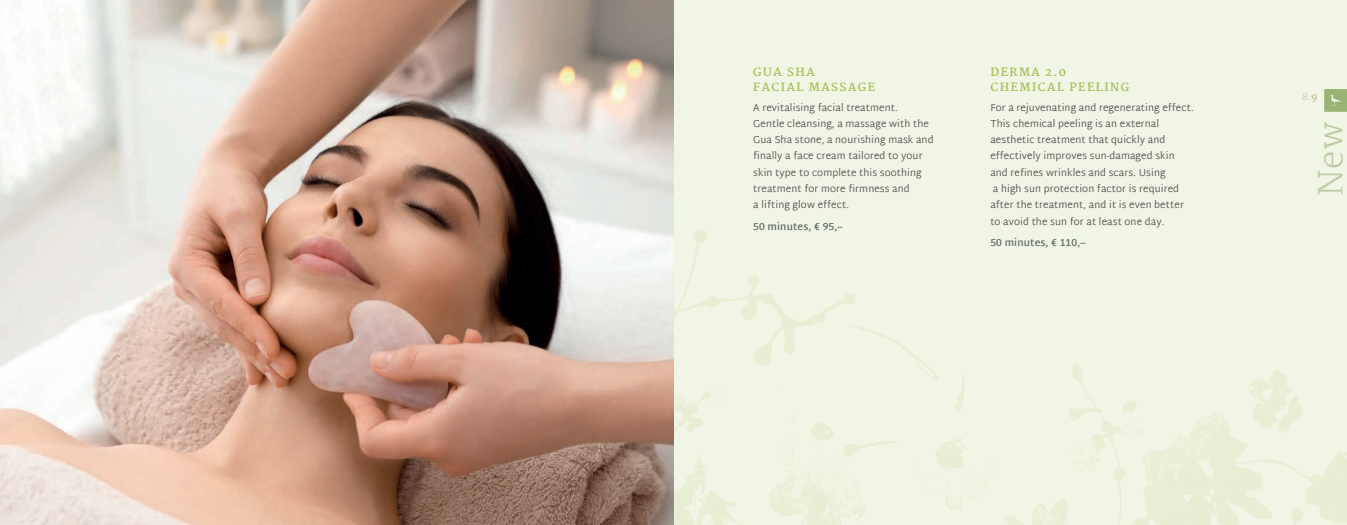
<style>
.page{position:relative;width:1347px;height:525px;background:#fff}
.page>*{position:absolute;margin:0;border:0;box-sizing:border-box;transform-origin:0 0}
.t1{font:200 32.5px "Martel";color:#bdcba2}
.t2{font:700 11.25px/15px "Martel";letter-spacing:.13em;color:#a5be54}
.t3{font:300 10px/16.2px "Martel Sans";letter-spacing:.01em;color:#4b4c4d}
.t4{font:600 10px "Martel Sans";letter-spacing:.01em;color:#566760}
.t5{font:300 9.38px "Martel";color:#bdcba2}
.s1{color:#83a656}
</style>
<div class="page">
<div style="left:0;top:0;width:1346px;height:524px;background:#f1f5e5"></div>
<img style="left:0;top:0;width:673px;height:524px">
<img style="left:673px;top:205px;width:673px;height:319px">
<svg style="left:1324px;top:89px;width:22px;height:23px"></svg>
<p class="t2" style="left:753px;top:64px;width:123px">GUA SHA<br>FACIAL MASSAGE</p>
<p class="t3" style="left:753px;top:100px;width:182px">A revitalising facial treatment.<br>Gentle cleansing, a massage with the Gua Sha stone, a nourishing mask and finally a face cream tailored to your skin type to complete this soothing treatment for more firmness and<br>a lifting glow effect.</p>
<p class="t4" style="left:753px;top:220px;width:91px">50 minutes, € 95,–</p>
<p class="t2" style="left:990px;top:64px;width:140px">DERMA 2.0<br>CHEMICAL PEELING</p>
<p class="t3" style="left:990px;top:100px;width:205px">For a rejuvenating and regenerating effect.<br>This chemical peeling is an external aesthetic treatment that quickly and effectively improves sun-damaged skin and refines wrinkles and scars. Using<br>a high sun protection factor is required after the treatment, and it is even better to avoid the sun for at least one day.</p>
<p class="t4" style="left:990px;top:237px;width:97px">50 minutes, € 110,–</p>
<p class="t5" style="left:1302px;top:91px;width:16px">8.<span class="s1">9</span></p>
<h1 class="t1" style="left:1312px;top:196px;width:75px;rotate:-90deg">New</h1>
</div>
